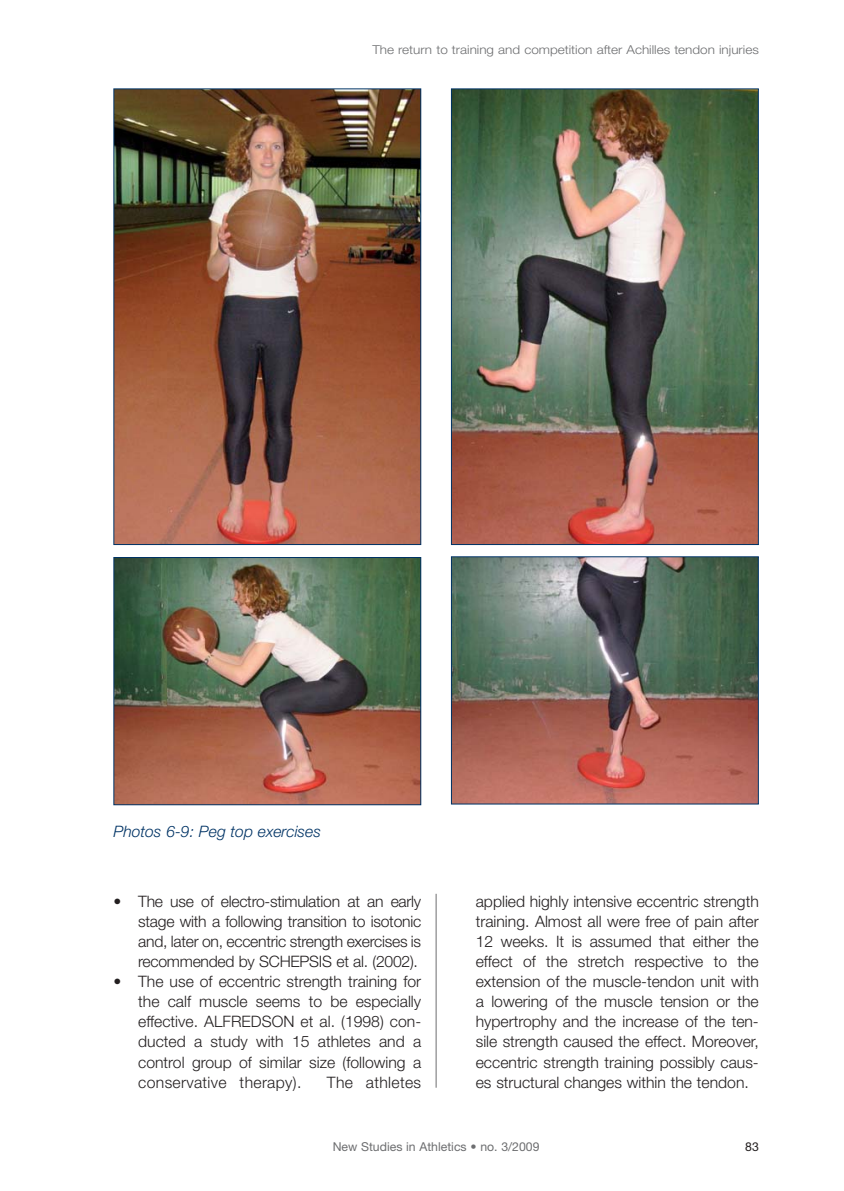
<style>
.page{position:relative;width:844px;height:1191px;background:#fff}
.page>*{position:absolute;margin:0;border:0;box-sizing:border-box;transform-origin:0 0}
.t1{font:300 15.75px/20.1px "Helvetica Neue";color:#231f20;text-align:justify}
.t2{font:italic 300 15.75px "Helvetica Neue";color:#003365}
.t3{font:300 15.75px "Helvetica Neue";letter-spacing:.02em;color:#231f20}
.t4{font:300 12.25px "Helvetica Neue";color:#6d6e70;scale:1.1 1}
.t5{font:12.25px "Helvetica Neue";color:#6d6e70}
.t6{font:12.25px "Helvetica Neue";color:#231f20}
</style>
<div class="page">
<hr style="left:435px;top:893px;width:1px;height:194px;background:#6d6e70">
<img style="left:115px;top:90px;width:304px;height:453px">
<div style="left:113px;top:88px;width:308px;height:457px;border:1px solid #003365"></div>
<img style="left:115px;top:559px;width:304px;height:244px">
<div style="left:113px;top:557px;width:308px;height:248px;border:1px solid #003365"></div>
<img style="left:453px;top:90px;width:303px;height:453px">
<div style="left:451px;top:88px;width:307px;height:457px;border:1px solid #003365"></div>
<img style="left:453px;top:558px;width:303px;height:244px">
<div style="left:451px;top:556px;width:307px;height:248px;border:1px solid #003365"></div>
<p class="t4" style="left:372px;top:45px;width:353px">The return to training and competition after Achilles tendon injuries</p>
<p class="t2" style="left:113px;top:825px;width:209px">Photos 6-9: Peg top exercises</p>
<p class="t1" style="left:138px;top:892px;width:284px;text-indent:-25px">• The use of electro-stimulation at an early stage with a following transition to isotonic and, later on, eccentric strength exercises is recommended by SCHEPSIS et al. (2002).</p>
<p class="t1" style="left:138px;top:972px;width:284px;text-indent:-25px">• The use of eccentric strength training for the calf muscle seems to be especially effective. ALFREDSON et al. (1998) con&shy;ducted a study with 15 athletes and a control group of similar size (following a conservative therapy).</p>
<p class="t3" style="left:327px;top:1076px;width:96px">The athletes</p>
<p class="t1" style="left:475px;top:892px;width:284px">applied highly intensive eccentric strength training. Almost all were free of pain after 12 weeks. It is assumed that either the effect of the stretch respective to the extension of the muscle-tendon unit with a lowering of the muscle tension or the hypertrophy and the increase of the ten&shy;sile strength caused the effect. Moreover, eccentric strength training possibly caus&shy;es structural changes within the tendon.</p>
<p class="t5" style="left:332px;top:1141px;width:208px">New Studies in Athletics • no. 3/2009</p>
<p class="t6" style="left:745px;top:1141px;width:15px">83</p>
</div>
